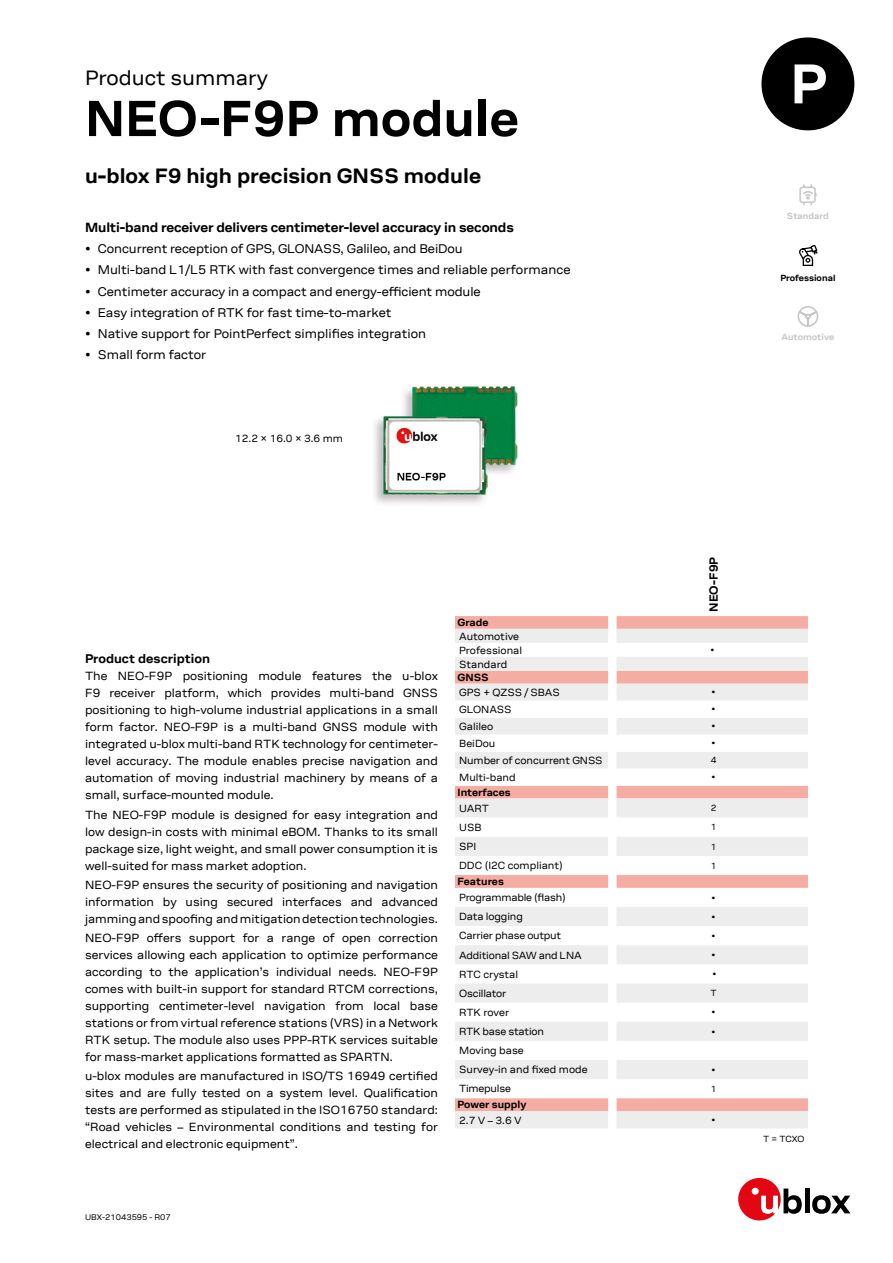
<style>
.page{position:relative;width:893px;height:1263px;background:#fff}
.page>*{position:absolute;margin:0;border:0;box-sizing:border-box;transform-origin:0 0}
.t1{font:700 51px "ublox";color:#000}
.t2{font:700 21px "ublox";color:#000}
.t3{font:21px "ublox";color:#000}
.t4{font:700 13.5px "ublox";letter-spacing:-.01em;color:#000}
.t5{font:12.75px "ublox";color:#000}
.t6{font:700 12.75px "ublox";color:#000}
.t7{font:12px/17px "ublox";color:#000;text-align:justify}
.t8{font:700 12px "ublox";color:#000}
.t9{font:10.5px/14.1px "ublox";letter-spacing:-.01em;color:#000}
.t10{font:700 10.5px "ublox";color:#000}
.t11{font:9px "ublox";color:#000}
.t12{font:700 9px "ublox";color:#c6c6c6}
.t13{font:700 9px "ublox";color:#000}
.t14{font:8.25px "ublox";color:#000}
</style>
<div class="page">
<img style="left:374px;top:386px;width:144px;height:118px">
<svg style="left:455px;top:616px;width:353px;height:13px;background:#f5b0a6"></svg>
<svg style="left:455px;top:629px;width:353px;height:55px;fill:#f3eded"></svg>
<svg style="left:455px;top:684px;width:353px;height:444px;fill:#f5eded"></svg>
<svg style="left:455px;top:701px;width:353px;height:136px"></svg>
<svg style="left:799px;top:184px;width:18px;height:22px"></svg>
<svg style="left:799px;top:245px;width:19px;height:21px"></svg>
<svg style="left:797px;top:306px;width:22px;height:21px"></svg>
<div style="left:738px;top:1178px;width:43px;height:42px;background:#e30613;border-radius:50%"></div>
<div style="left:752px;top:1188px;width:7px;height:7px;background:#fff;border-radius:50%"></div>
<svg style="left:761px;top:1188px;width:41px;height:26px"></svg>
<hr style="left:805px;top:1188px;width:4px;height:25px;background:#000">
<svg style="left:812px;top:1195px;width:38px;height:19px"></svg>
<h2 class="t3" style="left:85px;top:66px;width:184px">Product summary</h2>
<h1 class="t1" style="left:85px;top:90px;width:436px">NEO-F9P module</h1>
<h2 class="t2" style="left:85px;top:164px;width:398px">u-blox F9 high precision GNSS module</h2>
<p class="t4" style="left:85px;top:220px;width:430px">Multi-band receiver delivers centimeter-level accuracy in seconds</p>
<p class="t5" style="left:85px;top:242px;width:379px">• Concurrent reception of GPS, GLONASS, Galileo, and BeiDou</p>
<p class="t5" style="left:85px;top:263px;width:487px">• Multi-band L1/L5 RTK with fast convergence times and reliable performance</p>
<p class="t5" style="left:85px;top:284px;width:397px">• Centimeter accuracy in a compact and energy-efficient module</p>
<p class="t5" style="left:85px;top:305px;width:308px">• Easy integration of RTK for fast time-to-market</p>
<p class="t5" style="left:85px;top:327px;width:343px">• Native support for PointPerfect simplifies integration</p>
<p class="t5" style="left:85px;top:348px;width:123px">• Small form factor</p>
<p class="t9" style="left:235px;top:432px;width:109px">12.2 × 16.0 × 3.6 mm</p>
<p class="t12" style="left:787px;top:211px;width:44px">Standard</p>
<p class="t13" style="left:780px;top:273px;width:57px">Professional</p>
<p class="t12" style="left:781px;top:332px;width:54px">Automotive</p>
<p class="t6" style="left:85px;top:652px;width:127px">Product description</p>
<p class="t7" style="left:85px;top:668px;width:354px">The NEO-F9P positioning module features the u-blox F9 receiver platform, which provides multi-band GNSS positioning to high-volume industrial applications in a small form factor. NEO‑F9P is a multi-band GNSS module with integrated u-blox multi-band RTK technology for centimeter&shy;level accuracy. The module enables precise navigation and automation of moving industrial machinery by means of a small, surface-mounted module.</p>
<p class="t7" style="left:85px;top:806px;width:354px">The NEO-F9P module is designed for easy integration and low design-in costs with minimal eBOM. Thanks to its small package size, light weight, and small power consumption it is well-suited for mass market adoption.</p>
<p class="t7" style="left:85px;top:876px;width:354px">NEO-F9P ensures the security of positioning and navigation information by using secured interfaces and advanced jamming and spoofing and mitigation detection technologies.</p>
<p class="t7" style="left:85px;top:929px;width:354px">NEO-F9P offers support for a range of open correction services allowing each application to optimize performance according to the application’s individual needs. NEO-F9P comes with built-in support for standard RTCM corrections, supporting centimeter-level navigation from local base stations or from virtual reference stations (VRS) in a Network RTK setup. The module also uses PPP-RTK services suitable for mass-market applications formatted as SPARTN.</p>
<p class="t7" style="left:85px;top:1068px;width:354px">u-blox modules are manufactured in ISO/TS 16949 certified sites and are fully tested on a system level. Qualification tests are performed as stipulated in the ISO16750 standard: “Road vehicles – Environmental conditions and testing for electrical and electronic equipment”.</p>
<p class="t10" style="left:458px;top:617px;width:33px">Grade</p>
<p class="t9" style="left:459px;top:629px;width:64px">Automotive<br>Professional</p>
<p class="t8" style="left:707px;top:612px;width:57px;rotate:-90deg">NEO-F9P</p>
<p class="t11" style="left:710px;top:645px;width:5px">•</p>
<p class="t9" style="left:459px;top:657px;width:50px">Standard</p>
<p class="t10" style="left:458px;top:672px;width:33px">GNSS</p>
<p class="t9" style="left:459px;top:685px;width:102px">GPS + QZSS / SBAS</p>
<p class="t11" style="left:712px;top:687px;width:5px">•</p>
<p class="t9" style="left:459px;top:702px;width:54px">GLONASS</p>
<p class="t11" style="left:712px;top:704px;width:5px">•</p>
<p class="t9" style="left:459px;top:719px;width:36px">Galileo</p>
<p class="t11" style="left:712px;top:721px;width:5px">•</p>
<p class="t9" style="left:459px;top:736px;width:38px">BeiDou</p>
<p class="t11" style="left:712px;top:738px;width:5px">•</p>
<p class="t9" style="left:459px;top:753px;width:145px">Number of concurrent GNSS</p>
<p class="t11" style="left:711px;top:755px;width:7px">4</p>
<p class="t9" style="left:459px;top:770px;width:58px">Multi-band</p>
<p class="t11" style="left:712px;top:772px;width:5px">•</p>
<p class="t10" style="left:458px;top:786px;width:55px">Interfaces</p>
<p class="t9" style="left:459px;top:801px;width:31px">UART</p>
<p class="t11" style="left:711px;top:803px;width:7px">2</p>
<p class="t9" style="left:459px;top:820px;width:24px">USB</p>
<p class="t11" style="left:711px;top:822px;width:7px">1</p>
<p class="t9" style="left:459px;top:840px;width:19px">SPI</p>
<p class="t11" style="left:711px;top:841px;width:7px">1</p>
<p class="t9" style="left:459px;top:859px;width:105px">DDC (I2C compliant)</p>
<p class="t11" style="left:711px;top:861px;width:7px">1</p>
<p class="t10" style="left:458px;top:876px;width:48px">Features</p>
<p class="t9" style="left:459px;top:891px;width:108px">Programmable (flash)</p>
<p class="t11" style="left:712px;top:892px;width:5px">•</p>
<p class="t9" style="left:459px;top:910px;width:65px">Data logging</p>
<p class="t11" style="left:712px;top:912px;width:5px">•</p>
<p class="t9" style="left:459px;top:929px;width:103px">Carrier phase output</p>
<p class="t11" style="left:712px;top:931px;width:5px">•</p>
<p class="t9" style="left:459px;top:948px;width:124px">Additional SAW and LNA</p>
<p class="t11" style="left:712px;top:950px;width:5px">•</p>
<p class="t9" style="left:459px;top:967px;width:60px">RTC crystal</p>
<p class="t11" style="left:712px;top:969px;width:5px">•</p>
<p class="t9" style="left:459px;top:986px;width:49px">Oscillator</p>
<p class="t11" style="left:710px;top:988px;width:8px">T</p>
<p class="t9" style="left:459px;top:1005px;width:52px">RTK rover</p>
<p class="t11" style="left:712px;top:1007px;width:5px">•</p>
<p class="t9" style="left:459px;top:1025px;width:86px">RTK base station</p>
<p class="t11" style="left:712px;top:1026px;width:5px">•</p>
<p class="t9" style="left:459px;top:1041px;width:130px;line-height:19.2px">Moving base<br>Survey-in and fixed mode</p>
<p class="t11" style="left:712px;top:1065px;width:5px">•</p>
<p class="t9" style="left:459px;top:1082px;width:53px">Timepulse</p>
<p class="t11" style="left:711px;top:1084px;width:7px">1</p>
<p class="t10" style="left:458px;top:1099px;width:71px">Power supply</p>
<p class="t9" style="left:459px;top:1113px;width:64px">2.7 V – 3.6 V</p>
<p class="t11" style="left:712px;top:1115px;width:5px">•</p>
<p class="t14" style="left:85px;top:1213px;width:87px">UBX-21043595 - R07</p>
<p class="t11" style="left:763px;top:1134px;width:43px">T = TCXO</p>
</div>
